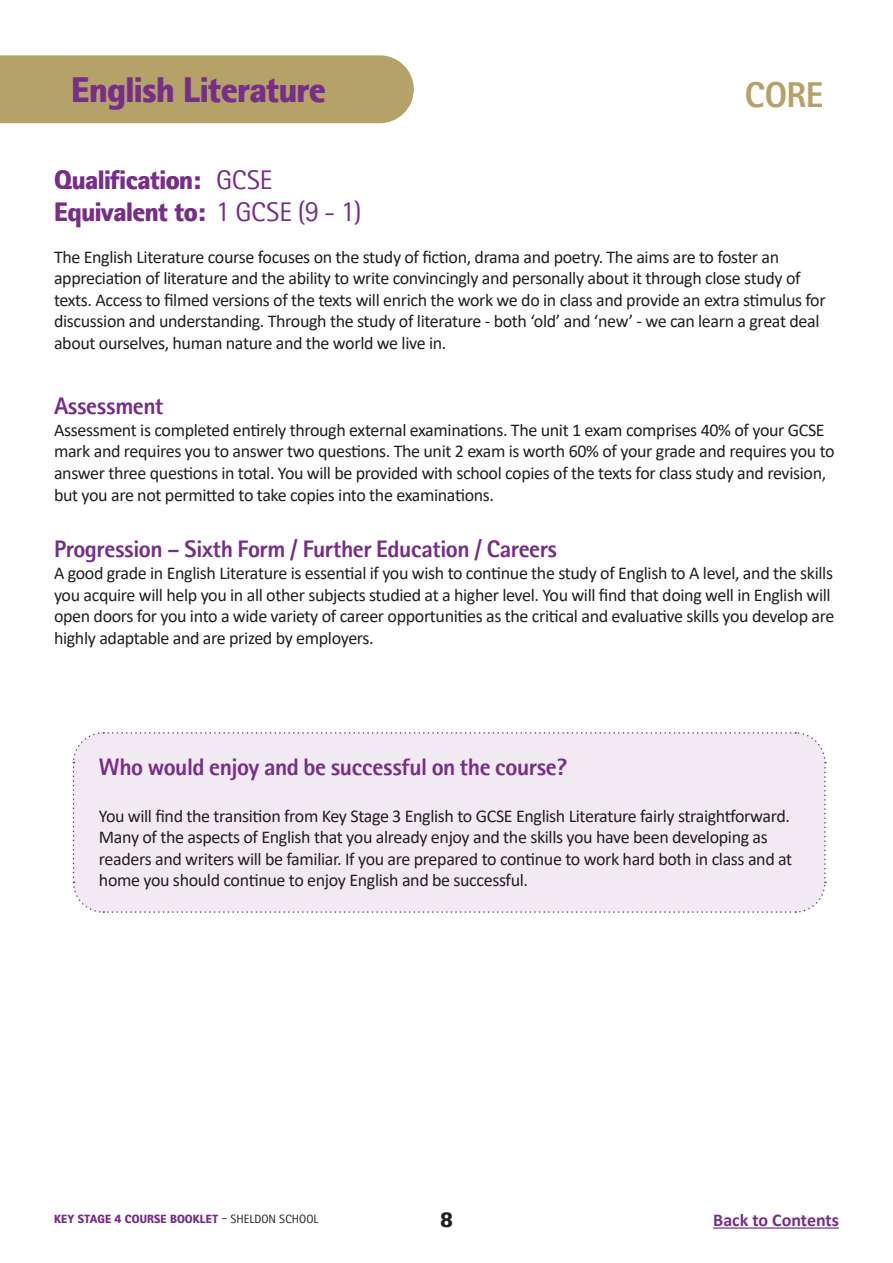
<style>
.page{position:relative;width:893px;height:1263px;background:#fff}
.page>*{position:absolute;margin:0;border:0;box-sizing:border-box;transform-origin:0 0}
.t1{font:900 36px "Rotis II Sans Pro";letter-spacing:-.02em;color:#772e89}
.t2{font:700 36px "Rotis II Sans Pro";color:#b5a269}
.Title_2{font:900 27px "Rotis II Sans Pro";letter-spacing:-.02em;color:#772e89}
.Title_2-2{font:700 24px "Rotis II Sans Pro";letter-spacing:-.02em;color:#772e89}
.t3{font:900 21px "Rotis II Sans Pro";color:#231f20}
.Body_copy{font:18px/21.6px "Calibri";letter-spacing:-.02em;color:#231f20}
.t4{font:700 18px "Calibri";color:#772e89}
.t5{font:900 12px "Rotis II Sans Pro";color:#772e89}
.s1{font-weight:400}
.s2{font-weight:400;color:#231f20}
</style>
<div class="page">
<hr style="left:713px;top:1227px;width:126px;height:1px;background:#772e89">
<div style="left:0;top:55px;width:414px;height:68px;background:#b5a269"></div>
<div style="left:72px;top:732px;width:754px;height:181px;background:#f1eaf3"></div>
<p class="t1" style="left:71px;top:69px;width:256px">English Literature</p>
<p class="t2" style="left:745px;top:75px;width:80px">CORE</p>
<p class="Title_2" style="left:54px;top:164px;width:220px">Qualification: <span class="s1">GCSE</span></p>
<p class="Title_2" style="left:54px;top:197px;width:309px">Equivalent to: <span class="s1">1 GCSE (9 - 1)</span></p>
<p class="Body_copy" style="left:54px;top:245px;width:773px">The English Literature course focuses on the study of fiction, drama and poetry. The aims are to foster an appreciation of literature and the ability to write convincingly and personally about it through close study of texts. Access to filmed versions of the texts will enrich the work we do in class and provide an extra stimulus for discussion and understanding. Through the study of literature - both ‘old’ and ‘new’ - we can learn a great deal about ourselves, human nature and the world we live in.</p>
<p class="Title_2-2" style="left:54px;top:392px;width:111px">Assessment</p>
<p class="Body_copy" style="left:54px;top:419px;width:782px">Assessment is completed entirely through external examinations. The unit 1 exam comprises 40% of your GCSE mark and requires you to answer two questions. The unit 2 exam is worth 60% of your grade and requires you to answer three questions in total. You will be provided with school copies of the texts for class study and revision, but you are not permitted to take copies into the examinations.</p>
<p class="Title_2-2" style="left:54px;top:536px;width:505px">Progression – Sixth Form / Further Education / Careers</p>
<p class="Body_copy" style="left:54px;top:562px;width:782px">A good grade in English Literature is essential if you wish to continue the study of English to A level, and the skills you acquire will help you in all other subjects studied at a higher level. You will find that doing well in English will open doors for you into a wide variety of career opportunities as the critical and evaluative skills you develop are highly adaptable and are prized by employers.</p>
<p class="Title_2-2" style="left:99px;top:753px;width:469px">Who would enjoy and be successful on the course?</p>
<p class="Body_copy" style="left:99px;top:804px;width:695px">You will find the transition from Key Stage 3 English to GCSE English Literature fairly straightforward.<br>Many of the aspects of English that you already enjoy and the skills you have been developing as readers and writers will be familiar. If you are prepared to continue to work hard both in class and at home you should continue to enjoy English and be successful.</p>
<p class="t5" style="left:54px;top:1212px;width:266px">KEY STAGE 4 COURSE BOOKLET <span class="s2">– SHELDON SCHOOL</span></p>
<p class="t3" style="left:440px;top:1207px;width:14px">8</p>
<p class="t4" style="left:713px;top:1207px;width:127px">Back to Contents</p>
</div>
